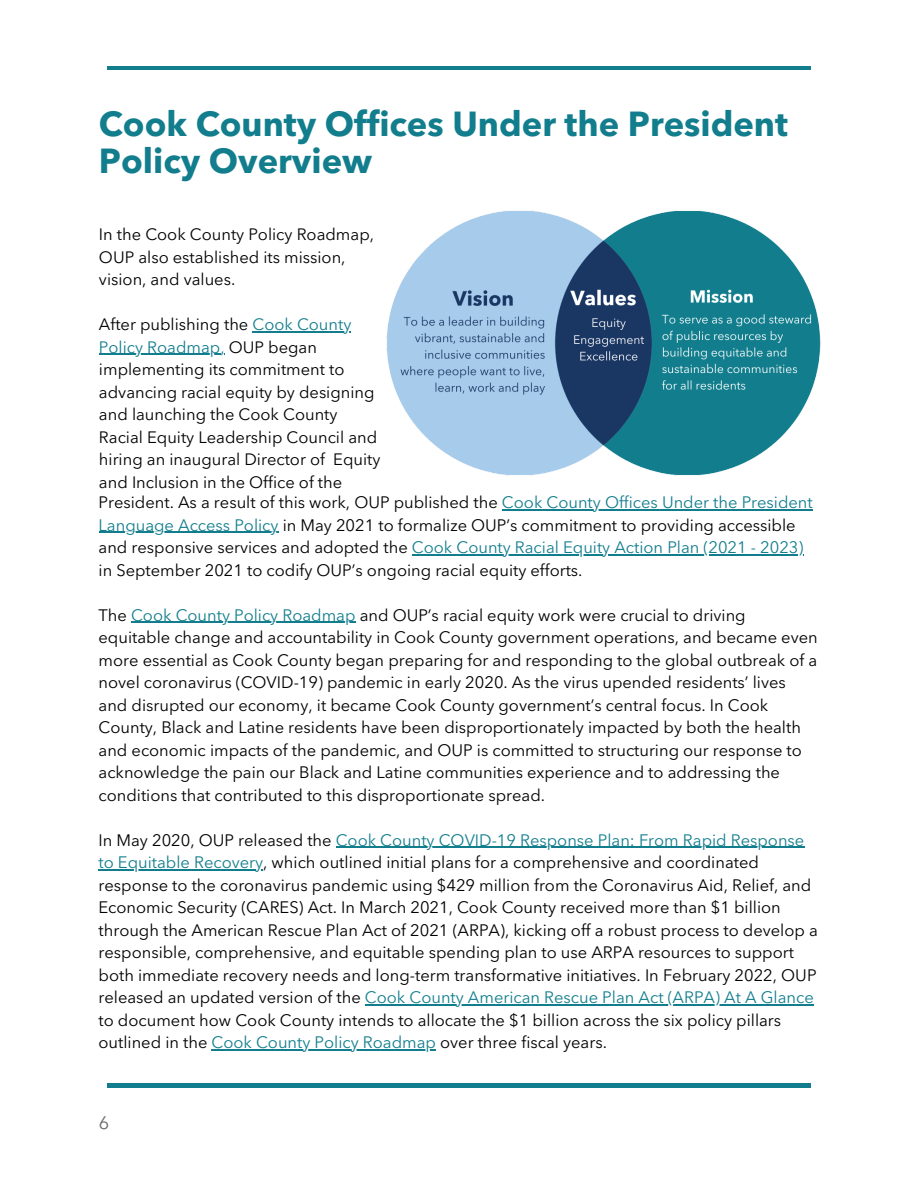
<style>
.page{position:relative;width:918px;height:1188px;background:#fff}
.page>*{position:absolute;margin:0;border:0;box-sizing:border-box;transform-origin:0 0}
.t1{font:700 34.5px/37.2px "Avenir Next LT Pro";color:#127e8d}
.t2{font:18px "Avenir Next LT Pro";color:#666766}
.t3{font:16.5px/22.5px "Avenir Next LT Pro";color:#000}
.t4{font:16.5px/22.5px "Avenir Next LT Pro";color:#000}
.s1{color:#127e8d}
</style>
<div class="page">
<img style="left:386px;top:210px;width:435px;height:266px">
<hr style="left:252px;top:331px;width:99px;height:1px;background:#127e8d">
<hr style="left:99px;top:354px;width:121px;height:1px;background:#127e8d">
<hr style="left:502px;top:509px;width:311px;height:2px;background:#127e8d">
<hr style="left:99px;top:532px;width:180px;height:1px;background:#127e8d">
<hr style="left:412px;top:554px;width:391px;height:2px;background:#127e8d">
<hr style="left:131px;top:622px;width:225px;height:1px;background:#127e8d">
<hr style="left:336px;top:847px;width:468px;height:1px;background:#127e8d">
<hr style="left:99px;top:869px;width:164px;height:2px;background:#127e8d">
<hr style="left:365px;top:1004px;width:449px;height:2px;background:#127e8d">
<hr style="left:212px;top:1049px;width:224px;height:2px;background:#127e8d">
<hr style="left:107px;top:67px;width:703px;height:3px;background:#127e8d">
<hr style="left:107px;top:1084px;width:703px;height:3px;background:#127e8d">
<h1 class="t1" style="left:99px;top:109px;width:691px">Cook County Offices Under the President<br>Policy Overview</h1>
<p class="t4" style="left:99px;top:223px;width:277px">In the Cook County Policy Roadmap,<br>OUP also established its mission, vision, and values.</p>
<p class="t4" style="left:99px;top:313px;width:283px">After publishing the <span class="s1">Cook County Policy Roadmap,</span> OUP began implementing its commitment to advancing racial equity by designing and launching the Cook County Racial Equity Leadership Council and hiring an inaugural Director of Equity and Inclusion in the Office of the</p>
<p class="t3" style="left:99px;top:493px;width:716px">President. As a result of this work, OUP published the <span class="s1">Cook County Offices Under the President Language Access Policy</span> in May 2021 to formalize OUP’s commitment to providing accessible and responsive services and adopted the <span class="s1">Cook County Racial Equity Action Plan (2021 - 2023) </span>in September 2021 to codify OUP’s ongoing racial equity efforts.</p>
<p class="t3" style="left:99px;top:605px;width:721px">The <span class="s1">Cook County Policy Roadmap</span> and OUP’s racial equity work were crucial to driving equitable change and accountability in Cook County government operations, and became even more essential as Cook County began preparing for and responding to the global outbreak of a novel coronavirus (COVID-19) pandemic in early 2020. As the virus upended residents’ lives and disrupted our economy, it became Cook County government’s central focus. In Cook County, Black and Latine residents have been disproportionately impacted by both the health and economic impacts of the pandemic, and OUP is committed to structuring our response to acknowledge the pain our Black and Latine communities experience and to addressing the conditions that contributed to this disproportionate spread.</p>
<p class="t3" style="left:99px;top:830px;width:721px">In May 2020, OUP released the <span class="s1">Cook County COVID-19 Response Plan: From Rapid Response to Equitable Recovery</span>, which outlined initial plans for a comprehensive and coordinated response to the coronavirus pandemic using $429 million from the Coronavirus Aid, Relief, and Economic Security (CARES) Act. In March 2021, Cook County received more than $1 billion through the American Rescue Plan Act of 2021 (ARPA), kicking off a robust process to develop a responsible, comprehensive, and equitable spending plan to use ARPA resources to support both immediate recovery needs and long-term transformative initiatives. In February 2022, OUP released an updated version of the <span class="s1">Cook County American Rescue Plan Act (ARPA) At A Glance </span>to document how Cook County intends to allocate the $1 billion across the six policy pillars outlined in the <span class="s1">Cook County Policy Roadmap</span> over three fiscal years.</p>
<p class="t2" style="left:99px;top:1115px;width:12px">6</p>
</div>
